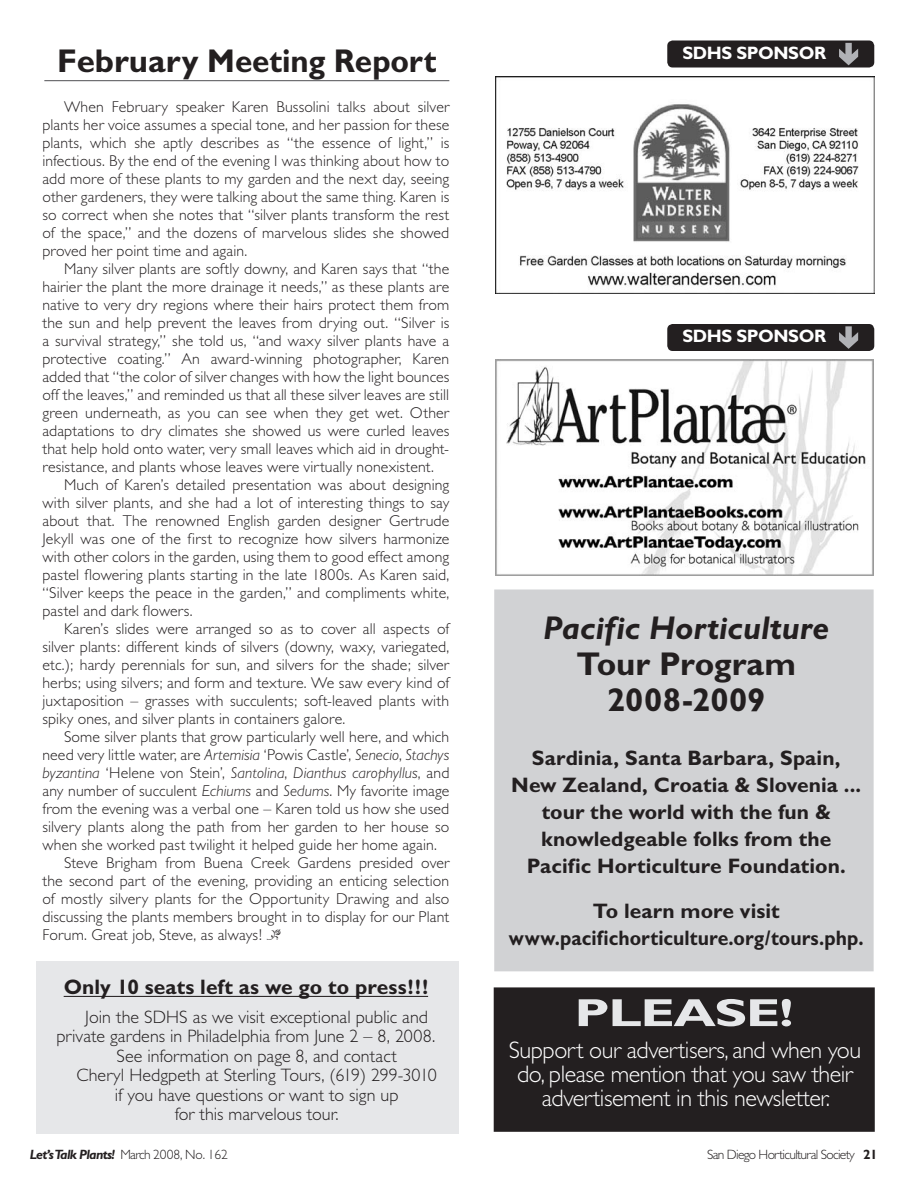
<style>
.page{position:relative;width:918px;height:1188px;background:#fff}
.page>*{position:absolute;margin:0;border:0;box-sizing:border-box;transform-origin:0 0}
.t1{font:700 39.3px "Gill Sans";color:#e6e7e9;scale:1.38 1}
.t2{font:700 33px/36px "Gill Sans";letter-spacing:-.005em;color:#231f20;text-align:center}
.t3{font:italic 700 33px "Gill Sans";color:#231f20}
.t4{font:300 24px/24px "Gill Sans";letter-spacing:-.02em;color:#fff;text-align:center}
.t5{font:700 21px/27px "Gill Sans";color:#231f20;text-align:center}
.t6{font:300 18px "Gill Sans";color:#231f20}
.t7{font:700 18px "Gill Sans";letter-spacing:-.025em;color:#fff}
.t8{font:300 15.75px/18px "Gill Sans";letter-spacing:.01em;color:#231f20;text-align:justify}
.t9{font:italic 300 15.75px "Gill Sans";letter-spacing:.005em;color:#231f20}
.t10{font:italic 700 13.5px "Gill Sans";letter-spacing:-.05em;color:#231f20}
.t11{font:300 13.5px "Gill Sans";letter-spacing:-.05em;color:#231f20}
.s1{font-style:italic}
.s2{font-style:normal}
.s3{font-family:"Type Embellishments Three Plain";font-weight:400}
.s4{font-weight:300;font-style:normal}
.s5{font-weight:700}
</style>
<div class="page">
<div style="left:36px;top:961px;width:422px;height:173px;background:#e6e7e9"></div>
<div style="left:494px;top:590px;width:380px;height:381px;background:#d1d2d4;border:2px solid #d1d2d4"></div>
<hr style="left:44px;top:80px;width:405px;height:1px;background:#636366">
<div style="left:496px;top:989px;width:376px;height:141px;background:#231f20"></div>
<div style="left:494px;top:987px;width:380px;height:145px;border:4px solid #231f20"></div>
<div style="left:667px;top:40px;width:207px;height:28px;background:#231f20;border-radius:5px"></div>
<svg style="left:839px;top:43px;width:19px;height:22px"></svg>
<img style="left:496px;top:76px;width:379px;height:218px">
<hr style="left:64px;top:996px;width:364px;height:1px;background:#231f20">
<img style="left:496px;top:359px;width:378px;height:216px">
<div style="left:667px;top:324px;width:207px;height:27px;background:#231f20;border-radius:5px"></div>
<svg style="left:839px;top:326px;width:19px;height:23px"></svg>
<h2 class="t2" style="left:57px;top:43px;width:381px">February Meeting Report</h2>
<p class="t8" style="left:42px;top:98px;width:408px;text-indent:22px">When February speaker Karen Bussolini talks about silver plants her voice assumes a special tone, and her passion for these plants, which she aptly describes as “the essence of light,” is infectious. By the end of the evening I was thinking about how to add more of these plants to my garden and the next day, seeing other gardeners, they were talking about the same thing. Karen is so correct when she notes that “silver plants transform the rest of the space,” and the dozens of marvelous slides she showed proved her point time and again.</p>
<p class="t8" style="left:64px;top:260px;width:387px">Many silver plants are softly downy, and Karen says that “the</p>
<p class="t8" style="left:42px;top:278px;width:408px">hairier the plant the more drainage it needs,” as these plants are</p>
<p class="t8" style="left:42px;top:296px;width:408px">native to very dry regions where their hairs protect them from</p>
<p class="t8" style="left:42px;top:314px;width:408px">the sun and help prevent the leaves from drying out. “Silver is</p>
<p class="t8" style="left:42px;top:332px;width:408px">a survival strategy,” she told us, “and waxy silver plants have a</p>
<p class="t8" style="left:42px;top:350px;width:408px">protective coating.” An award-winning photographer, Karen</p>
<p class="t8" style="left:42px;top:368px;width:408px">added that “the color of silver changes with how the light bounces</p>
<p class="t8" style="left:42px;top:386px;width:408px">off the leaves,” and reminded us that all these silver leaves are still</p>
<p class="t8" style="left:42px;top:404px;width:408px">green underneath, as you can see when they get wet. Other</p>
<p class="t8" style="left:42px;top:422px;width:408px">adaptations to dry climates she showed us were curled leaves</p>
<p class="t8" style="left:42px;top:440px;width:408px">that help hold onto water, very small leaves which aid in drought-</p>
<p class="t8" style="left:42px;top:458px;width:393px">resistance, and plants whose leaves were virtually nonexistent.</p>
<p class="t8" style="left:64px;top:476px;width:387px">Much of Karen’s detailed presentation was about designing</p>
<p class="t8" style="left:42px;top:494px;width:408px">with silver plants, and she had a lot of interesting things to say</p>
<p class="t8" style="left:42px;top:512px;width:408px">about that. The renowned English garden designer Gertrude</p>
<p class="t8" style="left:42px;top:530px;width:408px">Jekyll was one of the first to recognize how silvers harmonize</p>
<p class="t8" style="left:42px;top:548px;width:408px">with other colors in the garden, using them to good effect among</p>
<p class="t8" style="left:42px;top:566px;width:408px">pastel flowering plants starting in the late 1800s. As Karen said,</p>
<p class="t8" style="left:42px;top:584px;width:408px">“Silver keeps the peace in the garden,” and compliments white,</p>
<p class="t8" style="left:42px;top:602px;width:152px">pastel and dark flowers.</p>
<p class="t8" style="left:64px;top:620px;width:387px">Karen’s slides were arranged so as to cover all aspects of</p>
<p class="t8" style="left:42px;top:638px;width:408px">silver plants: different kinds of silvers (downy, waxy, variegated,</p>
<p class="t8" style="left:42px;top:656px;width:408px">etc.); hardy perennials for sun, and silvers for the shade; silver</p>
<p class="t8" style="left:42px;top:674px;width:408px">herbs; using silvers; and form and texture. We saw every kind of</p>
<p class="t8" style="left:42px;top:692px;width:408px">juxtaposition – grasses with succulents; soft-leaved plants with</p>
<p class="t8" style="left:42px;top:710px;width:304px">spiky ones, and silver plants in containers galore.</p>
<p class="t8" style="left:64px;top:728px;width:387px">Some silver plants that grow particularly well here, and which</p>
<p class="t8" style="left:42px;top:746px;width:408px">need very little water, are <span class="s1">Artemisia</span> ‘Powis Castle’, <span class="s1">Senecio</span>, <span class="s1">Stachys</span></p>
<p class="t9" style="left:42px;top:764px;width:408px">byzantina <span class="s2">‘Helene von Stein’,</span> Santolina<span class="s2">,</span> Dianthus carophyllus<span class="s2">, and</span></p>
<p class="t8" style="left:42px;top:782px;width:408px">any number of succulent <span class="s1">Echiums</span> and <span class="s1">Sedums</span>. My favorite image</p>
<p class="t8" style="left:42px;top:800px;width:408px">from the evening was a verbal one – Karen told us how she used</p>
<p class="t8" style="left:42px;top:818px;width:408px">silvery plants along the path from her garden to her house so</p>
<p class="t8" style="left:42px;top:836px;width:396px">when she worked past twilight it helped guide her home again.</p>
<p class="t8" style="left:64px;top:854px;width:387px">Steve Brigham from Buena Creek Gardens presided over</p>
<p class="t8" style="left:42px;top:872px;width:408px">the second part of the evening, providing an enticing selection</p>
<p class="t8" style="left:42px;top:890px;width:408px">of mostly silvery plants for the Opportunity Drawing and also</p>
<p class="t8" style="left:42px;top:908px;width:408px">discussing the plants members brought in to display for our Plant</p>
<p class="t8" style="left:42px;top:926px;width:241px">Forum. Great job, Steve, as always! <span class="s3">G</span></p>
<h3 class="t5" style="left:64px;top:974px;width:366px">Only 10 seats left as we go to press!!!</h3>
<p class="t6" style="left:85px;top:1007px;width:344px">Join the SDHS as we visit exceptional public and</p>
<p class="t6" style="left:56px;top:1026px;width:381px">private gardens in Philadelphia from June 2 – 8, 2008.</p>
<p class="t6" style="left:116px;top:1046px;width:282px">See information on page 8, and contact</p>
<p class="t6" style="left:77px;top:1065px;width:362px">Cheryl Hedgpeth at Sterling Tours, (619) 299-3010</p>
<p class="t6" style="left:115px;top:1085px;width:285px">if you have questions or want to sign up</p>
<p class="t6" style="left:175px;top:1104px;width:166px">for this marvelous tour.</p>
<p class="t7" style="left:683px;top:42px;width:144px">SDHS SPONSOR</p>
<p class="t7" style="left:683px;top:325px;width:144px">SDHS SPONSOR</p>
<h2 class="t3" style="left:543px;top:609px;width:287px">Pacific Horticulture</h2>
<h2 class="t2" style="left:577px;top:646px;width:221px">Tour Program<br>2008-2009</h2>
<h3 class="t5" style="left:511px;top:744px;width:352px">Sardinia, Santa Barbara, Spain,<br>New Zealand, Croatia &amp; Slovenia ... tour the world with the fun &amp; knowledgeable folks from the<br>Pacific Horticulture Foundation.</h3>
<h3 class="t5" style="left:509px;top:897px;width:356px">To learn more visit www.pacifichorticulture.org/tours.php.</h3>
<h1 class="t1" style="left:574px;top:990px;width:161px">PLEASE!</h1>
<h3 class="t4" style="left:509px;top:1038px;width:354px">Support our advertisers, and when you do, please mention that you saw their advertisement in this newsletter.</h3>
<p class="t10" style="left:30px;top:1146px;width:200px">Let’s Talk Plants! <span class="s4">March 2008, No. 162</span></p>
<p class="t11" style="left:707px;top:1147px;width:172px">San Diego Horticultural Society <span class="s5">21</span></p>
</div>
